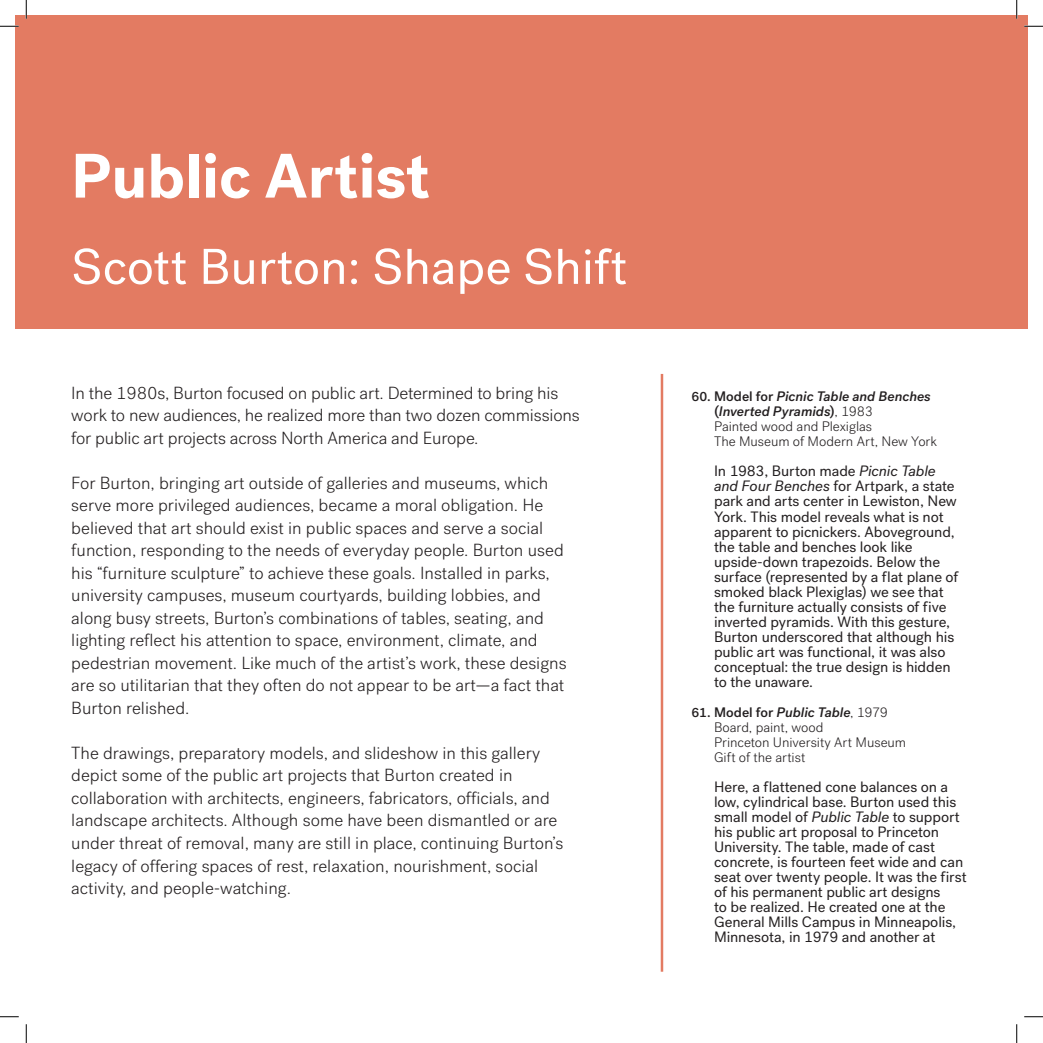
<style>
.page{position:relative;width:1043px;height:1043px;background:#fff}
.page>*{position:absolute;margin:0;border:0;box-sizing:border-box;transform-origin:0 0}
.t1{font:700 62.5px "Post Grotesk";color:#fff}
.t2{font:50px "Post Grotesk";color:#fff}
.t3{font:300 17.5px/22.5px "Post Grotesk";color:#231f20}
.t4{font:15px/15px "Post Grotesk";letter-spacing:-.005em;color:#231f20}
.t5{font:300 13.75px/15px "Post Grotesk";color:#231f20}
.s1{font-weight:500;font-size:13.12px}
.s2{font-weight:500}
.s3{font-weight:500;font-style:italic}
.s4{font-style:italic}
</style>
<div class="page">
<div style="left:15px;top:15px;width:1013px;height:314px;background:#e37b62"></div>
<hr style="left:660px;top:374px;width:3px;height:597px;background:#e37b62">
<svg style="left:0;top:25px;width:19px;height:2px"></svg>
<svg style="left:1024px;top:25px;width:18px;height:2px"></svg>
<svg style="left:0;top:1016px;width:19px;height:1px"></svg>
<svg style="left:1024px;top:1016px;width:18px;height:1px"></svg>
<svg style="left:25px;top:0;width:2px;height:19px"></svg>
<svg style="left:25px;top:1024px;width:2px;height:18px"></svg>
<svg style="left:1016px;top:0;width:1px;height:19px"></svg>
<svg style="left:1016px;top:1024px;width:1px;height:18px"></svg>
<h1 class="t1" style="left:71px;top:136px;width:360px">Public Artist</h1>
<h2 class="t2" style="left:71px;top:237px;width:557px">Scott Burton: Shape Shift</h2>
<p class="t3" style="left:71px;top:381px;width:510px">In the 1980s, Burton focused on public art. Determined to bring his work to new audiences, he realized more than two dozen commissions for public art projects across North America and Europe.</p>
<p class="t3" style="left:71px;top:471px;width:497px">For Burton, bringing art outside of galleries and museums, which serve more privileged audiences, became a moral obligation. He believed that art should exist in public spaces and serve a social function, responding to the needs of everyday people. Burton used his “furniture sculpture” to achieve these goals. Installed in parks, university campuses, museum courtyards, building lobbies, and along busy streets, Burton’s combinations of tables, seating, and lighting reflect his attention to space, environment, climate, and pedestrian movement. Like much of the artist’s work, these designs are so utilitarian that they often do not appear to be art—a fact that Burton relished.</p>
<p class="t3" style="left:71px;top:742px;width:493px">The drawings, preparatory models, and slideshow in this gallery depict some of the public art projects that Burton created in collaboration with architects, engineers, fabricators, officials, and landscape architects. Although some have been dismantled or are under threat of removal, many are still in place, continuing Burton’s legacy of offering spaces of rest, relaxation, nourishment, social activity, and people-watching.</p>
<p class="t5" style="left:714px;top:389px;width:224px;text-indent:-22px"><span class="s1">60.</span> <span class="s2">Model for</span> <span class="s3">Picnic Table and Benches </span><span class="s2">(</span><span class="s3">Inverted Pyramids</span><span class="s2">)</span>, 1983<br>Painted wood and Plexiglas<br>The Museum of Modern Art, New York</p>
<p class="t4" style="left:714px;top:464px;width:246px">In 1983, Burton made <span class="s4">Picnic Table and Four Benches</span> for Artpark, a state park and arts center in Lewiston, New York. This model reveals what is not apparent to picnickers. Aboveground, the table and benches look like upside-down trapezoids. Below the surface (represented by a flat plane of smoked black Plexiglas) we see that the furniture actually consists of five inverted pyramids. With this gesture, Burton underscored that although his public art was functional, it was also conceptual: the true design is hidden to the unaware.</p>
<p class="t5" style="left:714px;top:704px;width:193px;text-indent:-23px"><span class="s1">61.</span> <span class="s2">Model for</span> <span class="s3">Public Table</span>, 1979<br>Board, paint, wood<br>Princeton University Art Museum<br>Gift of the artist</p>
<p class="t4" style="left:714px;top:779px;width:254px">Here, a flattened cone balances on a low, cylindrical base. Burton used this small model of <span class="s4">Public Table</span> to support his public art proposal to Princeton University. The table, made of cast concrete, is fourteen feet wide and can seat over twenty people. It was the first of his permanent public art designs<br>to be realized. He created one at the General Mills Campus in Minneapolis, Minnesota, in 1979 and another at</p>
</div>
